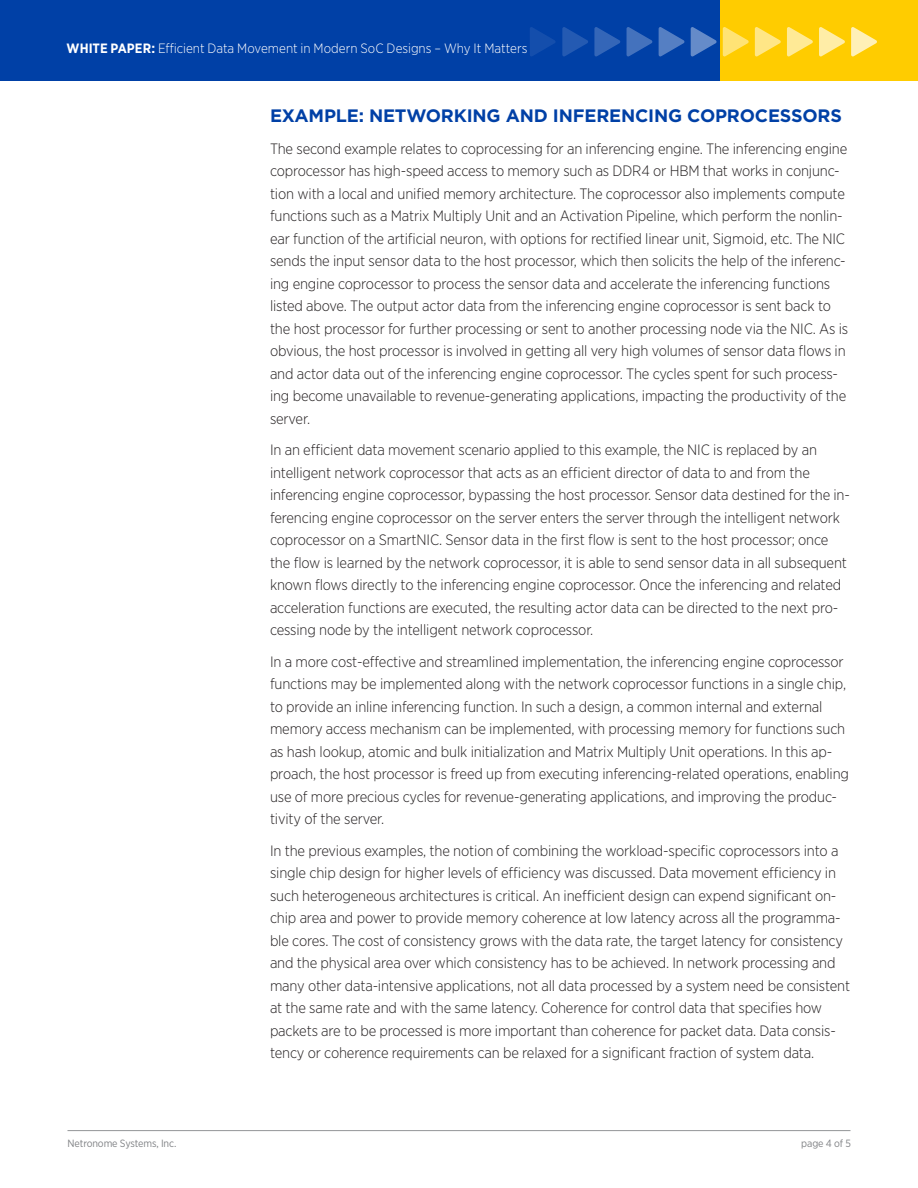
<style>
.page{position:relative;width:918px;height:1188px;background:#fff}
.page>*{position:absolute;margin:0;border:0;box-sizing:border-box;transform-origin:0 0}
._01_Heading_1{font:700 18px "Gotham";letter-spacing:-.01em;color:#0040a6}
._01_Body{font:300 15px/22.5px "Gotham Narrow";letter-spacing:-.01em;color:#231f20}
.t1{font:300 13.5px "Gotham Narrow";color:#fff}
.t2{font:10.5px "Gotham Narrow";letter-spacing:-.01em;color:#808285}
.s1{font-weight:700}
</style>
<div class="page">
<div style="left:719px;top:0;width:199px;height:81px;background:#fc0"></div>
<div style="left:0;top:0;width:719px;height:81px;background:#0040a6"></div>
<svg style="left:851px;top:27px;width:26px;height:29px"></svg>
<svg style="left:819px;top:27px;width:26px;height:29px"></svg>
<svg style="left:787px;top:27px;width:26px;height:29px"></svg>
<svg style="left:755px;top:27px;width:26px;height:29px"></svg>
<svg style="left:723px;top:27px;width:26px;height:29px"></svg>
<svg style="left:691px;top:27px;width:26px;height:29px"></svg>
<svg style="left:659px;top:27px;width:25px;height:29px"></svg>
<svg style="left:627px;top:27px;width:25px;height:29px"></svg>
<svg style="left:594px;top:27px;width:26px;height:29px"></svg>
<svg style="left:562px;top:27px;width:26px;height:29px"></svg>
<svg style="left:530px;top:27px;width:25px;height:29px"></svg>
<hr style="left:68px;top:1130px;width:782px;height:1px;background:#939598">
<p class="t1" style="left:67px;top:40px;width:462px"><span class="s1">WHITE PAPER:</span> Efficient Data Movement in Modern SoC Designs – Why It Matters</p>
<p class="_01_Heading_1" style="left:270px;top:104px;width:573px">EXAMPLE: NETWORKING AND INFERENCING COPROCESSORS</p>
<p class="_01_Body" style="left:270px;top:137px;width:580px">The second example relates to coprocessing for an inferencing engine. The inferencing engine coprocessor has high-speed access to memory such as DDR4 or HBM that works in conjunc&shy;tion with a local and unified memory architecture. The coprocessor also implements compute functions such as a Matrix Multiply Unit and an Activation Pipeline, which perform the nonlin&shy;ear function of the artificial neuron, with options for rectified linear unit, Sigmoid, etc. The NIC sends the input sensor data to the host processor, which then solicits the help of the inferenc&shy;ing engine coprocessor to process the sensor data and accelerate the inferencing functions listed above. The output actor data from the inferencing engine coprocessor is sent back to the host processor for further processing or sent to another processing node via the NIC. As is obvious, the host processor is involved in getting all very high volumes of sensor data flows in and actor data out of the inferencing engine coprocessor. The cycles spent for such process&shy;ing become unavailable to revenue-generating applications, impacting the productivity of the server.</p>
<p class="_01_Body" style="left:270px;top:439px;width:581px">In an efficient data movement scenario applied to this example, the NIC is replaced by an intelligent network coprocessor that acts as an efficient director of data to and from the inferencing engine coprocessor, bypassing the host processor. Sensor data destined for the in&shy;ferencing engine coprocessor on the server enters the server through the intelligent network coprocessor on a SmartNIC. Sensor data in the first flow is sent to the host processor; once the flow is learned by the network coprocessor, it is able to send sensor data in all subsequent known flows directly to the inferencing engine coprocessor. Once the inferencing and related acceleration functions are executed, the resulting actor data can be directed to the next pro&shy;cessing node by the intelligent network coprocessor.</p>
<p class="_01_Body" style="left:270px;top:650px;width:581px">In a more cost-effective and streamlined implementation, the inferencing engine coprocessor functions may be implemented along with the network coprocessor functions in a single chip, to provide an inline inferencing function. In such a design, a common internal and external memory access mechanism can be implemented, with processing memory for functions such as hash lookup, atomic and bulk initialization and Matrix Multiply Unit operations. In this ap&shy;proach, the host processor is freed up from executing inferencing-related operations, enabling use of more precious cycles for revenue-generating applications, and improving the produc&shy;tivity of the server.</p>
<p class="_01_Body" style="left:270px;top:839px;width:582px">In the previous examples, the notion of combining the workload-specific coprocessors into a single chip design for higher levels of efficiency was discussed. Data movement efficiency in such heterogeneous architectures is critical. An inefficient design can expend significant on&shy;chip area and power to provide memory coherence at low latency across all the programma&shy;ble cores. The cost of consistency grows with the data rate, the target latency for consistency and the physical area over which consistency has to be achieved. In network processing and many other data-intensive applications, not all data processed by a system need be consistent at the same rate and with the same latency. Coherence for control data that specifies how packets are to be processed is more important than coherence for packet data. Data consis&shy;tency or coherence requirements can be relaxed for a significant fraction of system data.</p>
<p class="t2" style="left:68px;top:1137px;width:110px">Netronome Systems, Inc.</p>
<p class="t2" style="left:801px;top:1137px;width:51px">page 4 of 5</p>
</div>
